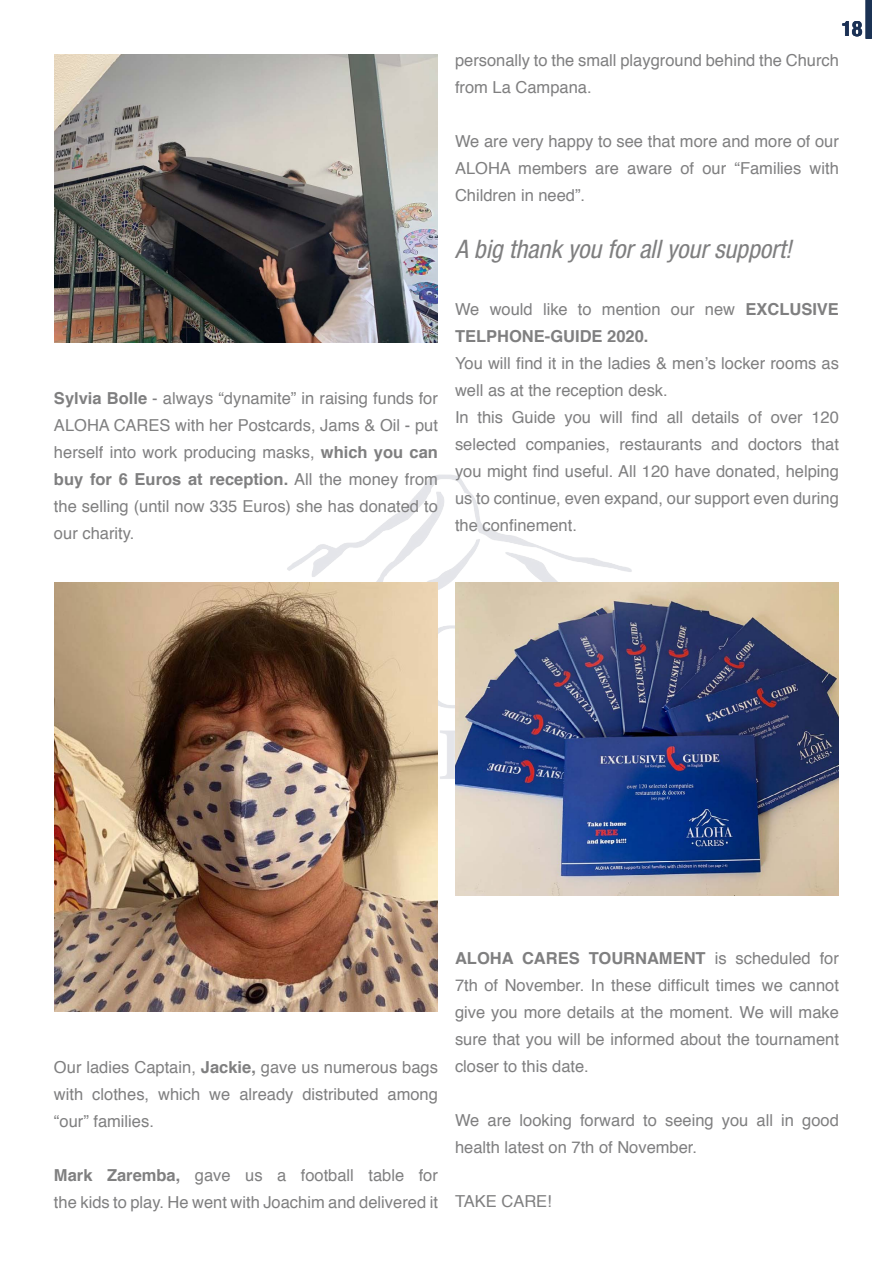
<style>
.page{position:relative;width:893px;height:1263px;background:#fff}
.page>*{position:absolute;margin:0;border:0;box-sizing:border-box;transform-origin:0 0}
.t1{font:italic condensed 25.5px "Helvetica Neue LT Std";color:#7f7f80}
.t2{font:700 condensed 21px "Helvetica Neue LT Std";color:#1b3155}
.t3{font:16.5px/27px "Helvetica";color:#7f7f80}
.t4{font:700 16.5px/27px "Helvetica";color:#7f7f80}
.s1{font-weight:700}
.s2{font-weight:400}
</style>
<div class="page">
<div style="left:866px;top:0;width:6px;height:39px;background:#1b3254"></div>
<img style="left:287px;top:474px;width:345px;height:305px">
<img style="left:54px;top:582px;width:384px;height:429px">
<img style="left:455px;top:582px;width:384px;height:313px">
<img style="left:54px;top:54px;width:384px;height:288px">
<p class="t3" style="left:54px;top:385px;width:385px;text-align:justify"><span class="s1">Sylvia Bolle</span> - always “dynamite” in raising funds for ALOHA CARES with her Postcards, Jams &amp; Oil - put herself into work producing masks, <span class="s1">which you can buy for 6 Euros at reception.</span> All the money from the selling (until now 335 Euros) she has donated to our charity.</p>
<p class="t2" style="left:842px;top:16px;width:22px">18</p>
<p class="t3" style="left:455px;top:48px;width:385px">personally to the small playground behind the Church from La Campana.</p>
<p class="t3" style="left:455px;top:129px;width:385px;text-align:justify">We are very happy to see that more and more of our ALOHA members are aware of our “Families with Children in need”.</p>
<h1 class="t1" style="left:455px;top:234px;width:338px">A big thank you for all your support!</h1>
<p class="t4" style="left:455px;top:296px;width:385px"><span class="s2">We would like to mention our new</span> EXCLUSIVE<br>TELPHONE-GUIDE 2020.</p>
<p class="t3" style="left:455px;top:351px;width:385px">You will find it in the ladies &amp; men’s locker rooms as well as at the reception desk.<br>In this Guide you will find all details of over 120 selected companies, restaurants and doctors that you might find useful. All 120 have donated, helping us to continue, even expand, our support even during the confinement.</p>
<p class="t3" style="left:54px;top:1055px;width:385px;text-align:justify">Our ladies Captain, <span class="s1">Jackie,</span> gave us numerous bags with clothes, which we already distributed among “our” families.</p>
<p class="t3" style="left:54px;top:1163px;width:385px"><span class="s1">Mark Zaremba,</span> gave us a football table for the kids to play. He went with Joachim and delivered it</p>
<p class="t3" style="left:455px;top:945px;width:385px;text-align:justify"><span class="s1">ALOHA CARES TOURNAMENT</span> is scheduled for 7th of November. In these difficult times we cannot give you more details at the moment. We will make sure that you will be informed about the tournament closer to this date.</p>
<p class="t3" style="left:455px;top:1107px;width:385px">We are looking forward to seeing you all in good health latest on 7th of November.</p>
<p class="t3" style="left:455px;top:1188px;width:98px">TAKE CARE!</p>
</div>
